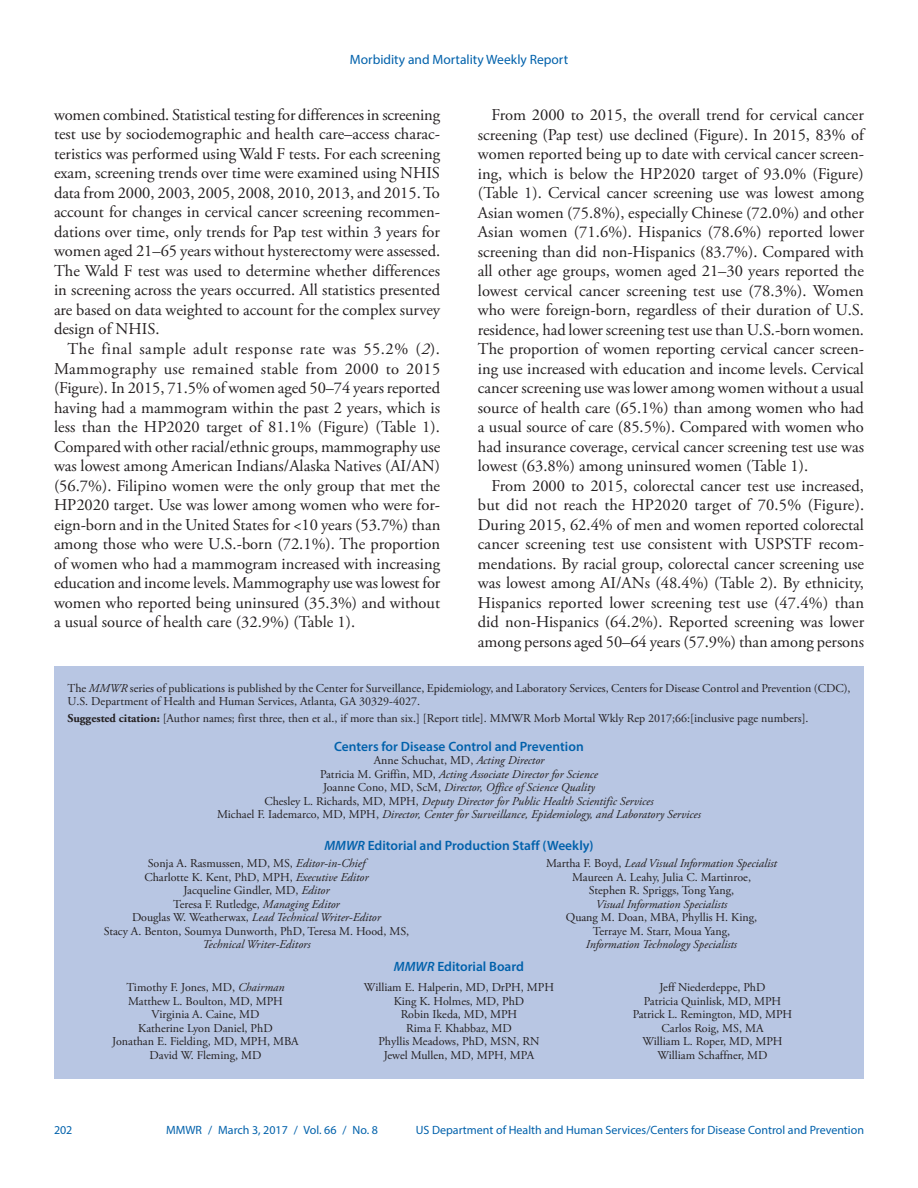
<style>
.page{position:relative;width:918px;height:1188px;background:#fff}
.page>*{position:absolute;margin:0;border:0;box-sizing:border-box;transform-origin:0 0}
.Paragraph{font:16.5px/19.5px "Adobe Garamond Pro";color:#231f20;text-align:justify}
.t1{font:600 13.5px "Myriad Pro";color:#0161ab}
.t2{font:13.5px "Myriad Pro";color:#0161ab}
.t3{font:12px/13.5px "Adobe Garamond Pro";color:#231f20;text-align:center}
.t4{font:italic 12px/13.5px "Adobe Garamond Pro";color:#231f20;text-align:center}
.t5{font:12px "Myriad Pro";color:#0161ab}
.s1{font-style:italic}
.s2{font-weight:700}
.s3{font-style:normal}
</style>
<div class="page">
<div style="left:54px;top:666px;width:810px;height:413px;background:#b8c6e3"></div>
<p class="t2" style="left:350px;top:51px;width:220px">Morbidity and Mortality Weekly Report</p>
<p class="Paragraph" style="left:54px;top:106px;width:388px">women combined. Statistical testing for differences in screening test use by sociodemographic and health care–access charac&shy;teristics was performed using Wald F tests. For each screening exam, screening trends over time were examined using NHIS data from 2000, 2003, 2005, 2008, 2010, 2013, and 2015. To account for changes in cervical cancer screening recommen&shy;dations over time, only trends for Pap test within 3 years for women aged 21–65 years without hysterectomy were assessed.<br>The Wald F test was used to determine whether differences in screening across the years occurred. All statistics presented are based on data weighted to account for the complex survey design of NHIS.</p>
<p class="Paragraph" style="left:54px;top:340px;width:388px;text-indent:13px">The final sample adult response rate was 55.2% (<span class="s1">2</span>).<br>Mammography use remained stable from 2000 to 2015 (Figure). In 2015, 71.5% of women aged 50–74 years reported having had a mammogram within the past 2 years, which is less than the HP2020 target of 81.1% (Figure) (Table 1).<br>Compared with other racial/ethnic groups, mammography use was lowest among American Indians/Alaska Natives (AI/AN) (56.7%). Filipino women were the only group that met the HP2020 target. Use was lower among women who were for&shy;eign-born and in the United States for &lt;10 years (53.7%) than among those who were U.S.-born (72.1%). The proportion of women who had a mammogram increased with increasing education and income levels. Mammography use was lowest for women who reported being uninsured (35.3%) and without a usual source of health care (32.9%) (Table 1).</p>
<p class="Paragraph" style="left:478px;top:106px;width:388px;text-indent:13px">From 2000 to 2015, the overall trend for cervical cancer screening (Pap test) use declined (Figure). In 2015, 83% of women reported being up to date with cervical cancer screen&shy;ing, which is below the HP2020 target of 93.0% (Figure) (Table 1). Cervical cancer screening use was lowest among Asian women (75.8%), especially Chinese (72.0%) and other Asian women (71.6%). Hispanics (78.6%) reported lower screening than did non-Hispanics (83.7%). Compared with all other age groups, women aged 21–30 years reported the lowest cervical cancer screening test use (78.3%). Women who were foreign-born, regardless of their duration of U.S. residence, had lower screening test use than U.S.-born women.<br>The proportion of women reporting cervical cancer screen&shy;ing use increased with education and income levels. Cervical cancer screening use was lower among women without a usual source of health care (65.1%) than among women who had a usual source of care (85.5%). Compared with women who had insurance coverage, cervical cancer screening test use was lowest (63.8%) among uninsured women (Table 1).</p>
<p class="Paragraph" style="left:478px;top:476px;width:388px;text-indent:13px">From 2000 to 2015, colorectal cancer test use increased, but did not reach the HP2020 target of 70.5% (Figure).<br>During 2015, 62.4% of men and women reported colorectal cancer screening test use consistent with USPSTF recom&shy;mendations. By racial group, colorectal cancer screening use was lowest among AI/ANs (48.4%) (Table 2). By ethnicity, Hispanics reported lower screening test use (47.4%) than did non-Hispanics (64.2%). Reported screening was lower among persons aged 50–64 years (57.9%) than among persons</p>
<p class="t3" style="left:68px;top:682px;width:785px;text-align:left">The <span class="s1">MMWR</span> series of publications is published by the Center for Surveillance, Epidemiology, and Laboratory Services, Centers for Disease Control and Prevention (CDC),<br>U.S. Department of Health and Human Services, Atlanta, GA 30329-4027.</p>
<p class="t3" style="left:68px;top:712px;width:743px"><span class="s2">Suggested citation:</span> [Author names; first three, then et al., if more than six.] [Report title]. MMWR Morb Mortal Wkly Rep 2017;66:[inclusive page numbers].</p>
<p class="t1" style="left:334px;top:738px;width:251px">Centers for Disease Control and Prevention</p>
<p class="t4" style="left:217px;top:754px;width:485px"><span class="s3">Anne Schuchat, MD,</span> Acting Director<br><span class="s3">Patricia M. Griffin, MD,</span> Acting Associate Director for Science<br><span class="s3">Joanne Cono, MD, ScM,</span> Director, Office of Science Quality<br><span class="s3">Chesley L. Richards, MD, MPH,</span> Deputy Director for Public Health Scientific Services<br><span class="s3">Michael F. Iademarco, MD, MPH,</span> Director, Center for Surveillance, Epidemiology, and Laboratory Services</p>
<p class="t1" style="left:324px;top:837px;width:271px"><span class="s1">MMWR</span> Editorial and Production Staff (Weekly)</p>
<p class="t3" style="left:104px;top:857px;width:307px">Sonja A. Rasmussen, MD, MS, <span class="s1">Editor-in-Chief<br></span>Charlotte K. Kent, PhD, MPH, <span class="s1">Executive Editor<br></span>Jacqueline Gindler, MD, <span class="s1">Editor<br></span>Teresa F. Rutledge, <span class="s1">Managing Editor<br></span>Douglas W. Weatherwax, <span class="s1">Lead Technical Writer-Editor<br></span>Stacy A. Benton, Soumya Dunworth, PhD, Teresa M. Hood, MS,</p>
<p class="t4" style="left:203px;top:938px;width:109px">Technical Writer-Editors</p>
<p class="t3" style="left:546px;top:857px;width:232px">Martha F. Boyd, <span class="s1">Lead Visual Information Specialist<br></span>Maureen A. Leahy, Julia C. Martinroe,<br>Stephen R. Spriggs, Tong Yang,</p>
<p class="t4" style="left:596px;top:897px;width:133px">Visual Information Specialists</p>
<p class="t3" style="left:566px;top:911px;width:193px">Quang M. Doan, MBA, Phyllis H. King,<br>Terraye M. Starr, Moua Yang,</p>
<p class="t4" style="left:586px;top:938px;width:153px">Information Technology Specialists</p>
<p class="t1" style="left:394px;top:958px;width:132px"><span class="s1">MMWR</span> Editorial Board</p>
<p class="t3" style="left:112px;top:981px;width:188px">Timothy F. Jones, MD, <span class="s1">Chairman<br></span>Matthew L. Boulton, MD, MPH<br>Virginia A. Caine, MD<br>Katherine Lyon Daniel, PhD<br>Jonathan E. Fielding, MD, MPH, MBA<br>David W. Fleming, MD</p>
<p class="t3" style="left:364px;top:981px;width:192px">William E. Halperin, MD, DrPH, MPH<br>King K. Holmes, MD, PhD<br>Robin Ikeda, MD, MPH<br>Rima F. Khabbaz, MD<br>Phyllis Meadows, PhD, MSN, RN<br>Jewel Mullen, MD, MPH, MPA</p>
<p class="t3" style="left:633px;top:981px;width:161px">Jeff Niederdeppe, PhD<br>Patricia Quinlisk, MD, MPH<br>Patrick L. Remington, MD, MPH<br>Carlos Roig, MS, MA<br>William L. Roper, MD, MPH<br>William Schaffner, MD</p>
<p class="t5" style="left:54px;top:1123px;width:20px">202</p>
<p class="t5" style="left:166px;top:1123px;width:213px">MMWR / March 3, 2017 / Vol. 66 / No. 8</p>
<p class="t5" style="left:416px;top:1123px;width:450px">US Department of Health and Human Services/Centers for Disease Control and Prevention</p>
</div>
